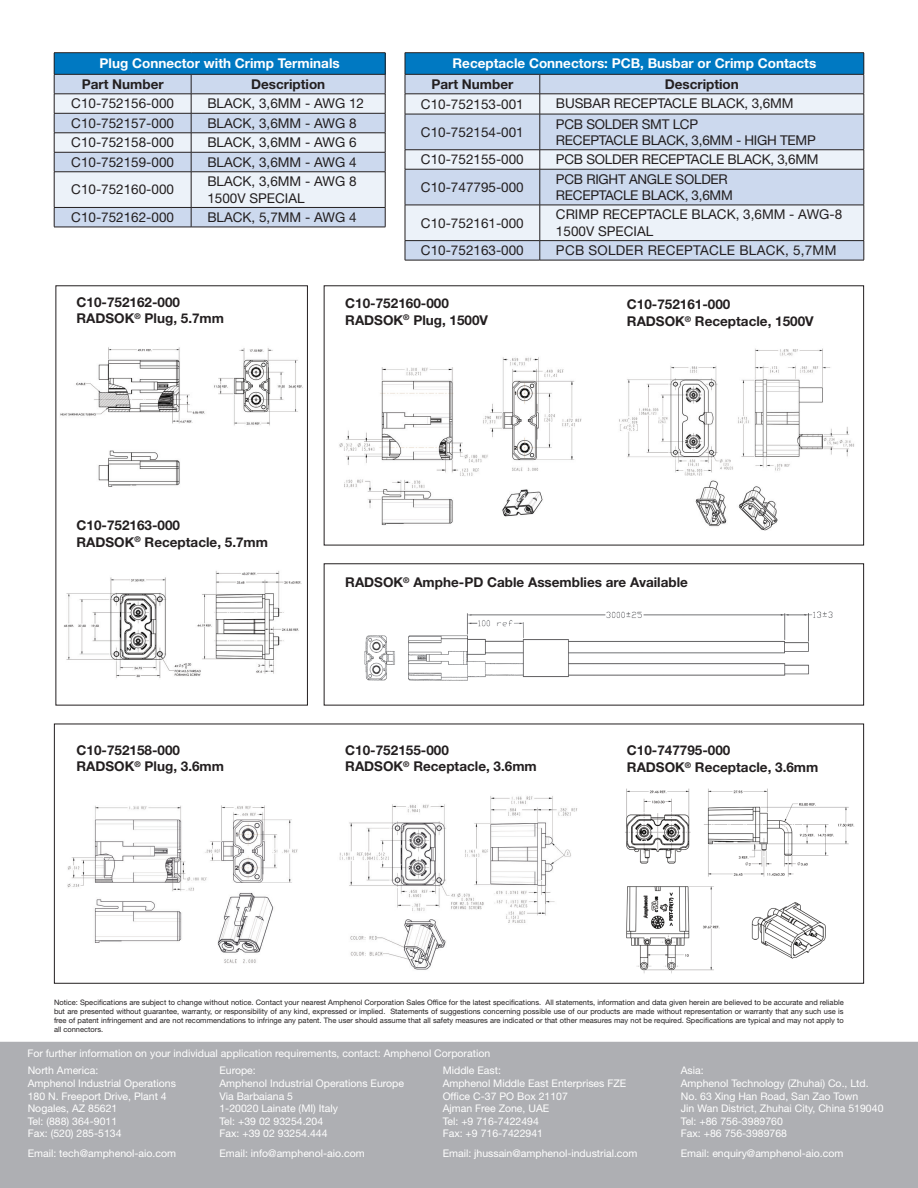
<style>
.page{position:relative;width:918px;height:1188px;background:#fff}
.page>*{position:absolute;margin:0;border:0;box-sizing:border-box;transform-origin:0 0}
.t1{font:13.5px/16.2px "Helvetica Neue LT Std";color:#231f20}
.t2{font:700 13.5px "Helvetica Neue LT Std";color:#231f20}
.t3{font:13.5px "Helvetica Neue LT Std";letter-spacing:-.02em;color:#231f20}
.t4{font:700 13.5px "Helvetica Neue LT Std";color:#fff}
.t5{font:13.5px "Helvetica Neue LT Std";letter-spacing:.02em;color:#231f20}
.t6{font:10.5px/12.6px "Helvetica Neue LT Std";color:#fff}
.t7{font:7.5px/9px "Helvetica Neue LT Std";color:#231f20;text-align:justify}
</style>
<div class="page">
<div style="left:0;top:1042px;width:918px;height:146px;background:#aeafb3"></div>
<img style="left:67px;top:805px;width:231px;height:159px">
<img style="left:339px;top:796px;width:238px;height:174px">
<img style="left:625px;top:788px;width:229px;height:186px">
<hr style="left:191px;top:227px;width:194px;height:1px;background:#231f20">
<hr style="left:54px;top:227px;width:137px;height:1px;background:#231f20">
<hr style="left:54px;top:52px;width:137px;height:1px;background:#231f20">
<hr style="left:191px;top:52px;width:194px;height:1px;background:#231f20">
<svg style="left:54px;top:53px;width:332px;height:174px;background:#b9cfe3"></svg>
<hr style="left:54px;top:172px;width:137px;height:1px;background:#231f20">
<hr style="left:191px;top:172px;width:194px;height:1px;background:#231f20">
<hr style="left:54px;top:207px;width:137px;height:1px;background:#231f20">
<hr style="left:191px;top:207px;width:194px;height:1px;background:#231f20">
<div style="left:405px;top:53px;width:459px;height:21px;background:#0079c2"></div>
<svg style="left:406px;top:75px;width:458px;height:185px;background:#c6d2e6"></svg>
<svg style="left:406px;top:95px;width:458px;height:145px;background:#d9e2f0"></svg>
<hr style="left:864px;top:205px;width:1px;height:35px;background:#231f20">
<hr style="left:540px;top:240px;width:324px;height:1px;background:#231f20">
<svg style="left:864px;top:241px;width:1px;height:19px"></svg>
<hr style="left:540px;top:260px;width:324px;height:1px;background:#231f20">
<svg style="left:540px;top:75px;width:1px;height:39px"></svg>
<hr style="left:540px;top:114px;width:1px;height:36px;background:#231f20">
<svg style="left:540px;top:150px;width:1px;height:19px"></svg>
<hr style="left:540px;top:169px;width:1px;height:36px;background:#231f20">
<hr style="left:405px;top:205px;width:1px;height:35px;background:#231f20">
<hr style="left:540px;top:205px;width:1px;height:35px;background:#231f20">
<hr style="left:405px;top:240px;width:135px;height:1px;background:#231f20">
<svg style="left:405px;top:241px;width:1px;height:19px"></svg>
<svg style="left:540px;top:241px;width:1px;height:19px"></svg>
<hr style="left:405px;top:260px;width:135px;height:1px;background:#231f20">
<hr style="left:405px;top:94px;width:135px;height:1px;background:#231f20">
<hr style="left:540px;top:94px;width:324px;height:1px;background:#231f20">
<hr style="left:405px;top:52px;width:135px;height:1px;background:#231f20">
<svg style="left:405px;top:53px;width:1px;height:61px"></svg>
<hr style="left:540px;top:52px;width:324px;height:1px;background:#231f20">
<svg style="left:864px;top:53px;width:1px;height:61px"></svg>
<hr style="left:405px;top:74px;width:135px;height:1px;background:#231f20">
<hr style="left:540px;top:74px;width:324px;height:1px;background:#231f20">
<hr style="left:405px;top:114px;width:135px;height:1px;background:#231f20">
<hr style="left:405px;top:114px;width:1px;height:36px;background:#231f20">
<hr style="left:540px;top:114px;width:324px;height:1px;background:#231f20">
<hr style="left:864px;top:114px;width:1px;height:36px;background:#231f20">
<hr style="left:405px;top:149px;width:135px;height:1px;background:#231f20">
<svg style="left:405px;top:150px;width:1px;height:19px"></svg>
<hr style="left:540px;top:149px;width:324px;height:1px;background:#231f20">
<svg style="left:864px;top:150px;width:1px;height:19px"></svg>
<hr style="left:405px;top:169px;width:135px;height:1px;background:#231f20">
<hr style="left:405px;top:169px;width:1px;height:36px;background:#231f20">
<hr style="left:540px;top:169px;width:324px;height:1px;background:#231f20">
<hr style="left:864px;top:169px;width:1px;height:36px;background:#231f20">
<hr style="left:405px;top:205px;width:135px;height:1px;background:#231f20">
<hr style="left:540px;top:205px;width:324px;height:1px;background:#231f20">
<img style="left:64px;top:571px;width:238px;height:107px">
<img style="left:60px;top:347px;width:243px;height:140px">
<img style="left:339px;top:357px;width:243px;height:169px">
<img style="left:619px;top:348px;width:235px;height:183px">
<div style="left:54px;top:724px;width:810px;height:260px;border:1px solid #231f20"></div>
<img style="left:364px;top:611px;width:469px;height:70px">
<div style="left:324px;top:563px;width:540px;height:143px;border:1px solid #231f20"></div>
<div style="left:56px;top:285px;width:252px;height:421px;border:1px solid #231f20"></div>
<p class="t4" style="left:100px;top:55px;width:242px">Plug Connector with Crimp Terminals</p>
<p class="t2" style="left:82px;top:76px;width:83px">Part Number</p>
<p class="t2" style="left:251px;top:76px;width:76px">Description</p>
<p class="t1" style="left:71px;top:95px;width:104px">C10-752156-000</p>
<p class="t1" style="left:207px;top:95px;width:158px">BLACK, 3,6MM - AWG 12</p>
<p class="t1" style="left:71px;top:115px;width:104px">C10-752157-000</p>
<p class="t1" style="left:207px;top:115px;width:151px">BLACK, 3,6MM - AWG 8</p>
<p class="t1" style="left:71px;top:134px;width:104px">C10-752158-000</p>
<p class="t1" style="left:207px;top:134px;width:151px">BLACK, 3,6MM - AWG 6</p>
<p class="t1" style="left:71px;top:154px;width:104px">C10-752159-000</p>
<p class="t1" style="left:207px;top:154px;width:151px">BLACK, 3,6MM - AWG 4</p>
<p class="t1" style="left:71px;top:181px;width:104px">C10-752160-000</p>
<p class="t1" style="left:207px;top:173px;width:151px">BLACK, 3,6MM - AWG 8<br>1500V SPECIAL</p>
<p class="t1" style="left:71px;top:209px;width:104px">C10-752162-000</p>
<p class="t1" style="left:207px;top:209px;width:151px">BLACK, 5,7MM - AWG 4</p>
<p class="t4" style="left:453px;top:55px;width:365px">Receptacle Connectors: PCB, Busbar or Crimp Contacts</p>
<p class="t2" style="left:431px;top:76px;width:83px">Part Number</p>
<p class="t2" style="left:665px;top:76px;width:76px">Description</p>
<p class="t1" style="left:421px;top:96px;width:104px">C10-752153-001</p>
<p class="t1" style="left:556px;top:95px;width:239px">BUSBAR RECEPTACLE BLACK, 3,6MM</p>
<p class="t1" style="left:421px;top:124px;width:104px">C10-752154-001</p>
<p class="t3" style="left:556px;top:116px;width:144px">PCB SOLDER SMT LCP</p>
<p class="t3" style="left:556px;top:132px;width:261px">RECEPTACLE BLACK, 3,6MM - HIGH TEMP</p>
<p class="t1" style="left:421px;top:151px;width:104px">C10-752155-000</p>
<p class="t3" style="left:556px;top:151px;width:264px">PCB SOLDER RECEPTACLE BLACK, 3,6MM</p>
<p class="t1" style="left:421px;top:179px;width:104px">C10-747795-000</p>
<p class="t3" style="left:556px;top:171px;width:173px">PCB RIGHT ANGLE SOLDER</p>
<p class="t3" style="left:556px;top:187px;width:178px">RECEPTACLE BLACK, 3,6MM</p>
<p class="t1" style="left:421px;top:215px;width:104px">C10-752161-000</p>
<p class="t1" style="left:556px;top:206px;width:288px">CRIMP RECEPTACLE BLACK, 3,6MM - AWG-8<br>1500V SPECIAL</p>
<p class="t1" style="left:421px;top:242px;width:104px">C10-752163-000</p>
<p class="t5" style="left:556px;top:242px;width:282px">PCB SOLDER RECEPTACLE BLACK, 5,7MM</p>
<p class="t2" style="left:77px;top:294px;width:105px">C10-752162-000</p>
<p class="t2" style="left:77px;top:310px;width:149px">RADSOK<sup>®</sup> Plug, 5.7mm</p>
<p class="t2" style="left:77px;top:517px;width:105px">C10-752163-000</p>
<p class="t2" style="left:77px;top:533px;width:193px">RADSOK<sup>®</sup> Receptacle, 5.7mm</p>
<p class="t2" style="left:77px;top:742px;width:105px">C10-752158-000</p>
<p class="t2" style="left:77px;top:758px;width:149px">RADSOK<sup>®</sup> Plug, 3.6mm</p>
<p class="t2" style="left:345px;top:295px;width:105px">C10-752160-000</p>
<p class="t2" style="left:345px;top:312px;width:144px">RADSOK<sup>®</sup> Plug, 1500V</p>
<p class="t2" style="left:627px;top:296px;width:105px">C10-752161-000</p>
<p class="t2" style="left:627px;top:313px;width:188px">RADSOK<sup>®</sup> Receptacle, 1500V</p>
<p class="t2" style="left:345px;top:574px;width:344px">RADSOK<sup>®</sup> Amphe-PD Cable Assemblies are Available</p>
<p class="t2" style="left:345px;top:742px;width:105px">C10-752155-000</p>
<p class="t2" style="left:345px;top:758px;width:193px">RADSOK<sup>®</sup> Receptacle, 3.6mm</p>
<p class="t2" style="left:627px;top:742px;width:105px">C10-747795-000</p>
<p class="t2" style="left:627px;top:759px;width:193px">RADSOK<sup>®</sup> Receptacle, 3.6mm</p>
<p class="t7" style="left:54px;top:998px;width:791px">Notice: Specifications are subject to change without notice. Contact your nearest Amphenol Corporation Sales Office for the latest specifications. All statements, information and data given herein are believed to be accurate and reliable but are presented without guarantee, warranty, or responsibility of any kind, expressed or implied. Statements of suggestions concerning possible use of our products are made without representation or warranty that any such use is free of patent infringement and are not recommendations to infringe any patent. The user should assume that all safety measures are indicated or that other measures may not be required. Specifications are typical and may not apply to all connectors.</p>
<p class="t6" style="left:27px;top:1047px;width:464px">For further information on your individual application requirements, contact: Amphenol Corporation</p>
<p class="t6" style="left:28px;top:1064px;width:72px">North America:</p>
<p class="t6" style="left:28px;top:1077px;width:150px">Amphenol Industrial Operations</p>
<p class="t6" style="left:28px;top:1089px;width:141px">180 N. Freeport Drive, Plant 4</p>
<p class="t6" style="left:28px;top:1102px;width:91px">Nogales, AZ 85621</p>
<p class="t6" style="left:28px;top:1115px;width:91px">Tel: (888) 364-9011</p>
<p class="t6" style="left:28px;top:1127px;width:95px">Fax: (520) 285-5134</p>
<p class="t6" style="left:28px;top:1147px;width:150px">Email: tech@amphenol-aio.com</p>
<p class="t6" style="left:219px;top:1064px;width:38px">Europe:</p>
<p class="t6" style="left:219px;top:1077px;width:186px">Amphenol Industrial Operations Europe</p>
<p class="t6" style="left:219px;top:1089px;width:75px">Via Barbaiana 5</p>
<p class="t6" style="left:219px;top:1102px;width:120px">1-20020 Lainate (MI) Italy</p>
<p class="t6" style="left:219px;top:1115px;width:105px">Tel: +39 02 93254.204</p>
<p class="t6" style="left:219px;top:1127px;width:110px">Fax: +39 02 93254.444</p>
<p class="t6" style="left:219px;top:1147px;width:147px">Email: info@amphenol-aio.com</p>
<p class="t6" style="left:443px;top:1064px;width:60px">Middle East:</p>
<p class="t6" style="left:443px;top:1077px;width:185px">Amphenol Middle East Enterprises FZE</p>
<p class="t6" style="left:443px;top:1089px;width:127px">Office C-37 PO Box 21107</p>
<p class="t6" style="left:443px;top:1102px;width:108px">Ajman Free Zone, UAE</p>
<p class="t6" style="left:443px;top:1115px;width:98px">Tel: +9 716-7422494</p>
<p class="t6" style="left:443px;top:1127px;width:102px">Fax: +9 716-7422941</p>
<p class="t6" style="left:443px;top:1147px;width:196px">Email: jhussain@amphenol-industrial.com</p>
<p class="t6" style="left:681px;top:1064px;width:204px">Asia:<br>Amphenol Technology (Zhuhai) Co., Ltd.<br>No. 63 Xing Han Road, San Zao Town<br>Jin Wan District, Zhuhai City, China 519040<br>Tel: +86 756-3989760<br>Fax: +86 756-3989768</p>
<p class="t6" style="left:681px;top:1147px;width:164px">Email: enquiry@amphenol-aio.com</p>
</div>
